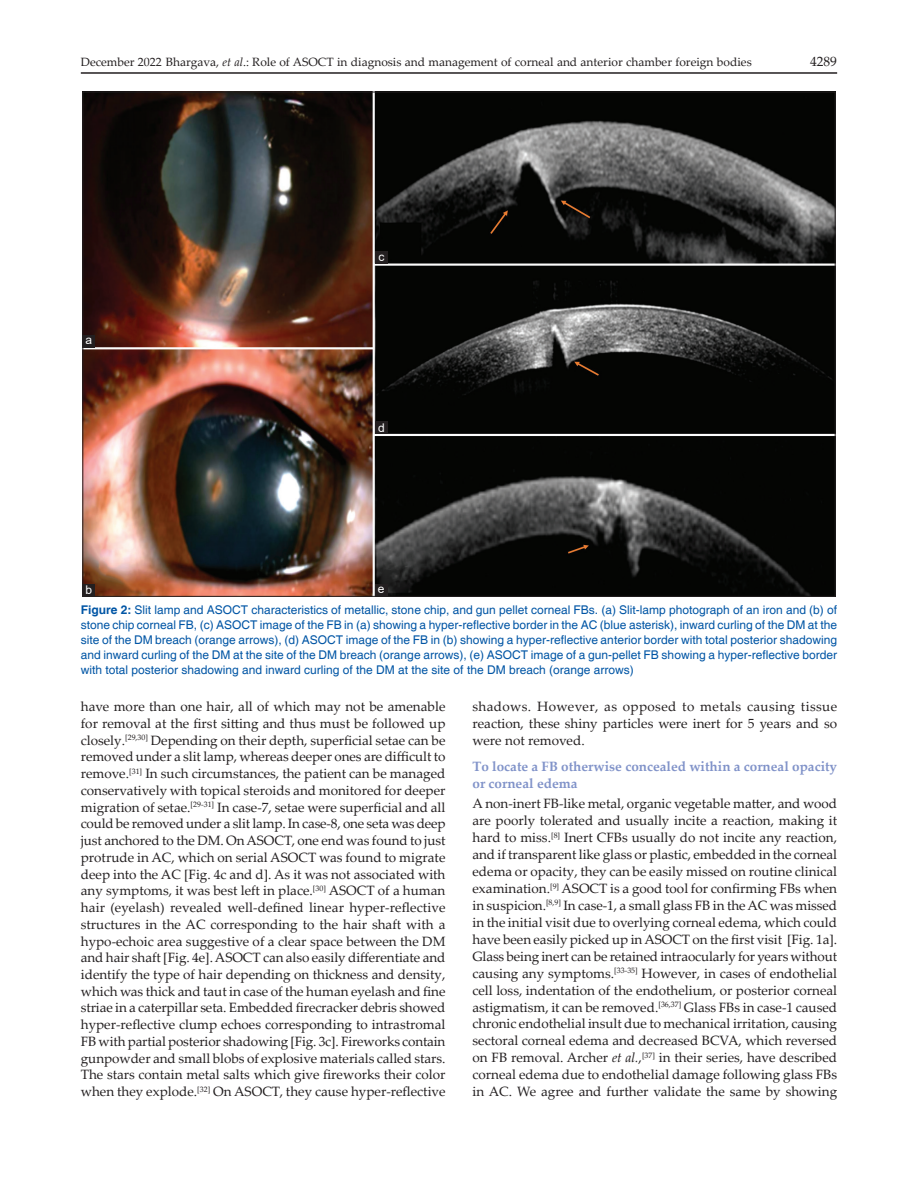
<style>
.page{position:relative;width:918px;height:1188px;background:#fff}
.page>*{position:absolute;margin:0;border:0;box-sizing:border-box;transform-origin:0 0}
.TXFL{font:13.5px/16.8px "Palatino Linotype";color:#231f20;text-align:justify}
.t1{font:700 13.5px/17.2px "Palatino Linotype";color:#8193c9}
.FGC{font:12px/15px "Helvetica";color:#0155a5;text-align:justify}
.t2{font:12px "Palatino Linotype";color:#231f20}
.LABEL{font:12px "Arial";color:#fff}
.s1{font-style:italic}
.s2{font-weight:700}
</style>
<div class="page">
<hr style="left:81px;top:72px;width:756px;height:2px;background:#231f20">
<img style="left:85px;top:94px;width:748px;height:501px">
<div style="left:375px;top:421px;width:13px;height:13px;background:#231f20"></div>
<div style="left:375px;top:251px;width:13px;height:13px;background:#231f20"></div>
<div style="left:82px;top:584px;width:13px;height:12px;background:#231f20"></div>
<div style="left:82px;top:335px;width:13px;height:12px;background:#231f20"></div>
<div style="left:375px;top:584px;width:13px;height:12px;background:#231f20"></div>
<p class="t2" style="left:81px;top:54px;width:672px">December 2022 Bhargava, <span class="s1">et al</span>.: Role of ASOCT in diagnosis and management of corneal and anterior chamber foreign bodies</p>
<p class="TXFL" style="left:810px;top:53px;width:28px">4289</p>
<p class="LABEL" style="left:86px;top:332px;width:8px">a</p>
<p class="LABEL" style="left:86px;top:582px;width:8px">b</p>
<p class="LABEL" style="left:378px;top:248px;width:7px">c</p>
<p class="LABEL" style="left:378px;top:419px;width:8px">d</p>
<p class="LABEL" style="left:378px;top:581px;width:8px">e</p>
<p class="FGC" style="left:81px;top:603px;width:758px"><span class="s2">Figure 2:</span> Slit lamp and ASOCT characteristics of metallic, stone chip, and gun pellet corneal FBs. (a) Slit‑lamp photograph of an iron and (b) of stone chip corneal FB, (c) ASOCT image of the FB in (a) showing a hyper‑reflective border in the AC (blue asterisk), inward curling of the DM at the site of the DM breach (orange arrows), (d) ASOCT image of the FB in (b) showing a hyper‑reflective anterior border with total posterior shadowing and inward curling of the DM at the site of the DM breach (orange arrows), (e) ASOCT image of a gun‑pellet FB showing a hyper‑reflective border with total posterior shadowing and inward curling of the DM at the site of the DM breach (orange arrows)</p>
<p class="TXFL" style="left:81px;top:698px;width:366px">have more than one hair, all of which may not be amenable for removal at the first sitting and thus must be followed up closely.<sup>[29,30]</sup> Depending on their depth, superficial setae can be removed under a slit lamp, whereas deeper ones are difficult to remove.<sup>[31]</sup> In such circumstances, the patient can be managed conservatively with topical steroids and monitored for deeper migration of setae.<sup>[29‑31]</sup> In case‑7, setae were superficial and all could be removed under a slit lamp. In case‑8, one seta was deep just anchored to the DM. OnASOCT, one end was found to just protrude in AC, which on serial ASOCT was found to migrate deep into the AC [Fig. 4c and d]. As it was not associated with any symptoms, it was best left in place.<sup>[30]</sup> ASOCT of a human hair (eyelash) revealed well‑defined linear hyper‑reflective structures in the AC corresponding to the hair shaft with a hypo‑echoic area suggestive of a clear space between the DM and hair shaft [Fig. 4e].ASOCT can also easily differentiate and identify the type of hair depending on thickness and density, which was thick and taut in case of the human eyelash and fine striae in a caterpillar seta. Embedded firecracker debris showed hyper‑reflective clump echoes corresponding to intrastromal FB with partial posterior shadowing [Fig. 3c]. Fireworks contain gunpowder and small blobs of explosive materials called stars.<br>The stars contain metal salts which give fireworks their color when they explode.<sup>[32]</sup> On ASOCT, they cause hyper‑reflective</p>
<p class="TXFL" style="left:472px;top:698px;width:366px">shadows. However, as opposed to metals causing tissue reaction, these shiny particles were inert for 5 years and so were not removed.</p>
<h2 class="t1" style="left:472px;top:758px;width:366px">To locate a FB otherwise concealed within a corneal opacity or corneal edema</h2>
<p class="TXFL" style="left:472px;top:795px;width:366px">A non‑inert FB‑like metal, organic vegetable matter, and wood are poorly tolerated and usually incite a reaction, making it hard to miss.<sup>[8]</sup> Inert CFBs usually do not incite any reaction, and if transparent like glass or plastic, embedded in the corneal edema or opacity, they can be easily missed on routine clinical examination.<sup>[9]</sup> ASOCT is a good tool for confirming FBs when in suspicion.<sup>[8,9]</sup> In case‑1, a small glass FB in theAC was missed in the initial visit due to overlying corneal edema, which could have been easily picked up inASOCT on the first visit [Fig. 1a].<br>Glass being inert can be retained intraocularly for years without causing any symptoms.<sup>[33‑35]</sup> However, in cases of endothelial cell loss, indentation of the endothelium, or posterior corneal astigmatism, it can be removed.<sup>[36,37]</sup> Glass FBs in case‑1 caused chronic endothelial insult due to mechanical irritation, causing sectoral corneal edema and decreased BCVA, which reversed on FB removal. Archer <span class="s1">et al.</span>,<sup>[37]</sup> in their series, have described corneal edema due to endothelial damage following glass FBs in AC. We agree and further validate the same by showing</p>
</div>
